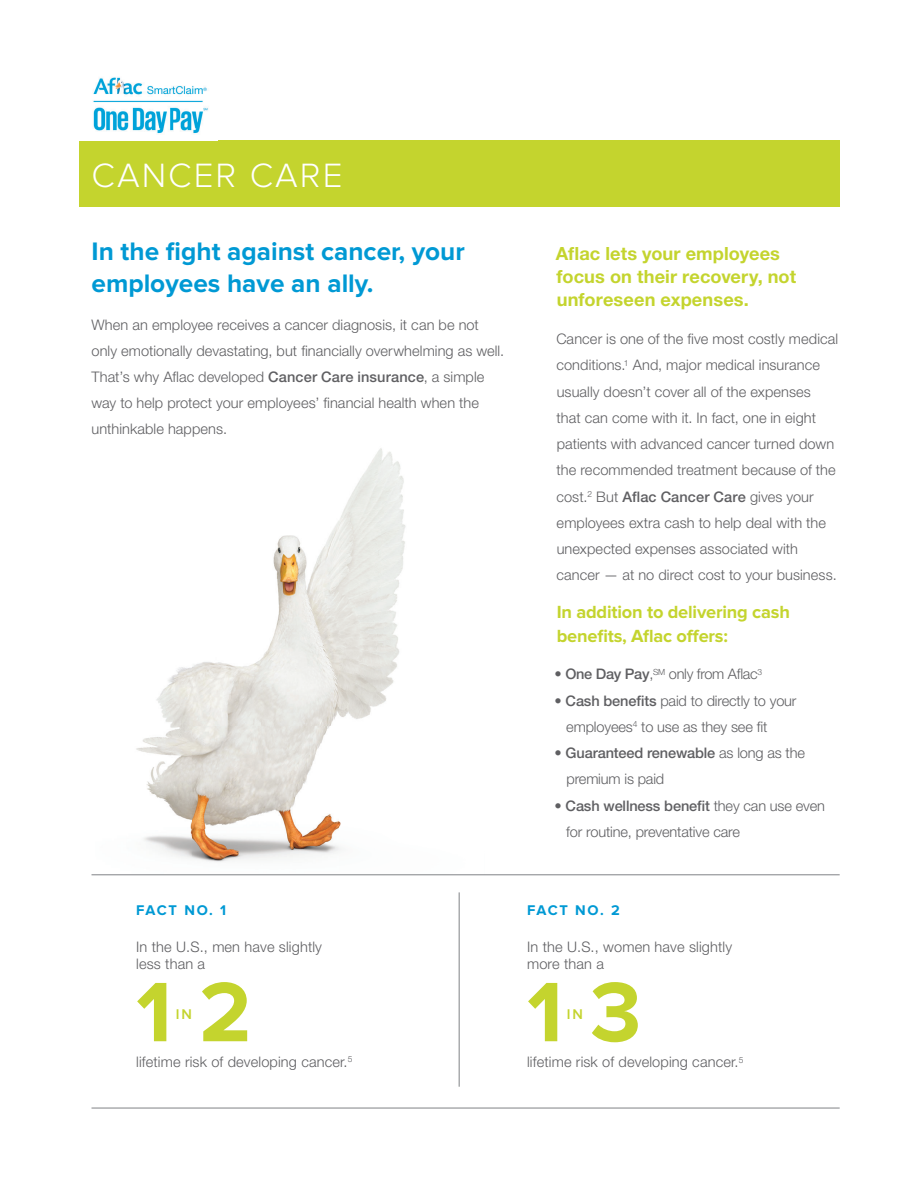
<style>
.page{position:relative;width:918px;height:1188px;background:#fff}
.page>*{position:absolute;margin:0;border:0;box-sizing:border-box;transform-origin:0 0}
.t1{font:700 87.45px "Proxima Nova";color:#c4d42e}
.t2{font:300 34.95px "Proxima Nova";letter-spacing:.06em;color:#fff}
.t3{font:700 26.25px/32.1px "Proxima Nova";color:#0099d4}
.t4{font:700 18.15px/23.2px "Helvetica Neue LT Std";letter-spacing:.005em;color:#c4d42e}
.t5{font:700 18.15px/23.2px "Proxima Nova";letter-spacing:-.01em;color:#c4d42e}
.t6{font:300 14.55px/26.2px "Helvetica Neue LT Std";letter-spacing:.005em;color:#5f5f62}
.t7{font:300 14.55px "Helvetica Neue LT Std";letter-spacing:-.02em;color:#5f5f62}
.t8{font:700 14.55px "Proxima Nova";letter-spacing:.105em;color:#0099d4}
.t9{font:600 14.55px "Proxima Nova";color:#c4d42e}
.s1{font-weight:500}
</style>
<div class="page">
<img style="left:136px;top:448px;width:270px;height:414px">
<hr style="left:92px;top:874px;width:748px;height:1px;background:#8b8d90">
<hr style="left:92px;top:1107px;width:748px;height:2px;background:#8b8d90">
<hr style="left:459px;top:892px;width:1px;height:195px;background:#8b8d90">
<div style="left:79px;top:140px;width:761px;height:67px;background:#c4d42e"></div>
<img style="left:93px;top:77px;width:115px;height:57px">
<h2 class="t2" style="left:92px;top:164px;width:253px">CANCER CARE</h2>
<h3 class="t3" style="left:92px;top:237px;width:375px">In the fight against cancer, your employees have an ally.</h3>
<p class="t6" style="left:92px;top:312px;width:414px">When an employee receives a cancer diagnosis, it can be not only emotionally devastating, but financially overwhelming as well.<br>That’s why Aflac developed <span class="s1">Cancer Care insurance</span>, a simple way to help protect your employees’ financial health when the unthinkable happens.</p>
<p class="t4" style="left:556px;top:243px;width:242px">Aflac lets your employees focus on their recovery, not unforeseen expenses.</p>
<p class="t6" style="left:556px;top:327px;width:283px">Cancer is one of the five most costly medical conditions.<sup>1</sup> And, major medical insurance usually doesn’t cover all of the expenses that can come with it. In fact, one in eight patients with advanced cancer turned down the recommended treatment because of the cost.<sup>2</sup> But <span class="s1">Aflac Cancer Care</span> gives your employees extra cash to help deal with the unexpected expenses associated with cancer — at no direct cost to your business.</p>
<p class="t5" style="left:557px;top:602px;width:235px">In addition to delivering cash benefits, Aflac offers:</p>
<p class="t7" style="left:555px;top:669px;width:209px"><span class="s1">• One Day Pay</span>,<sup>SM</sup> only from Aflac<sup>3</sup></p>
<p class="t6" style="left:566px;top:689px;width:232px;text-indent:-12px"><span class="s1">• Cash benefits</span> paid to directly to your employees<sup>4</sup> to use as they see fit</p>
<p class="t6" style="left:567px;top:741px;width:240px;text-indent:-12px"><span class="s1">• Guaranteed renewable</span> as long as the premium is paid</p>
<p class="t6" style="left:566px;top:794px;width:260px;text-indent:-12px"><span class="s1">• Cash wellness benefit</span> they can use even for routine, preventative care</p>
<p class="t8" style="left:136px;top:906px;width:92px">FACT NO. 1</p>
<p class="t6" style="left:136px;top:939px;width:187px;line-height:17.5px">In the U.S., men have slightly less than a</p>
<p class="t8" style="left:527px;top:906px;width:94px">FACT NO. 2</p>
<p class="t6" style="left:527px;top:939px;width:207px;line-height:17.5px">In the U.S., women have slightly more than a</p>
<h1 class="t1" style="left:136px;top:984px;width:117px">1 2</h1>
<p class="t9" style="left:176px;top:1008px;width:18px">IN</p>
<h1 class="t1" style="left:527px;top:984px;width:116px">1 3</h1>
<p class="t9" style="left:567px;top:1008px;width:18px">IN</p>
<p class="t6" style="left:136px;top:1050px;width:218px">lifetime risk of developing cancer.<sup>5</sup></p>
<p class="t6" style="left:527px;top:1050px;width:218px">lifetime risk of developing cancer.<sup>5</sup></p>
</div>
